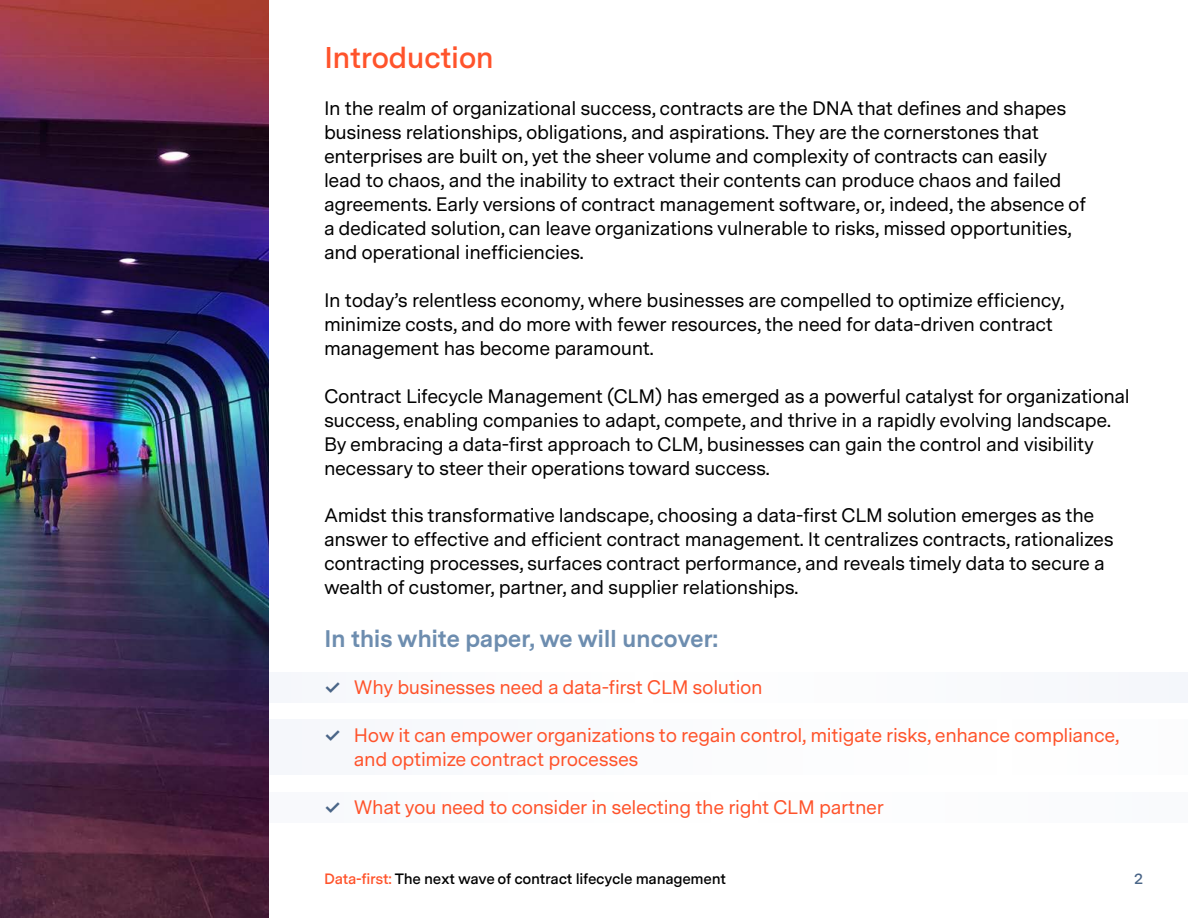
<style>
.page{position:relative;width:1188px;height:918px;background:#fff}
.page>*{position:absolute;margin:0;border:0;box-sizing:border-box;transform-origin:0 0}
.t1{font:600 30px "Messina Sans";letter-spacing:-.02em;color:#ff532b}
.t2{font:700 24px "Messina Sans";letter-spacing:-.02em;color:#6d8daf}
.t3{font:19.5px/24px "Messina Sans";letter-spacing:-.02em;color:#000}
.t4{font:19.5px/24px "Messina Sans";letter-spacing:-.02em;color:#ff532b}
.t5{font:600 15px "Messina Sans";letter-spacing:-.02em;color:#000}
.t6{font:600 15px "Messina Sans";color:#4a6587}
.s1{font-family:"Inter";font-weight:600;color:#4a6587}
.s2{color:#ff532b}
</style>
<div class="page">
<div style="left:269px;top:719px;width:919px;height:56px;background:#fbfcfd"></div>
<div style="left:269px;top:672px;width:919px;height:30px;background:#fafbfd"></div>
<img style="left:0;top:0;width:268px;height:918px">
<h1 class="t1" style="left:324px;top:46px;width:171px">Introduction</h1>
<p class="t3" style="left:324px;top:97px;width:764px">In the realm of organizational success, contracts are the DNA that defines and shapes business relationships, obligations, and aspirations. They are the cornerstones that enterprises are built on, yet the sheer volume and complexity of contracts can easily lead to chaos, and the inability to extract their contents can produce chaos and failed agreements. Early versions of contract management software, or, indeed, the absence of a dedicated solution, can leave organizations vulnerable to risks, missed opportunities, and operational inefficiencies.</p>
<p class="t3" style="left:324px;top:289px;width:742px">In today’s relentless economy, where businesses are compelled to optimize efficiency, minimize costs, and do more with fewer resources, the need for data-driven contract management has become paramount.</p>
<p class="t3" style="left:324px;top:385px;width:807px">Contract Lifecycle Management (CLM) has emerged as a powerful catalyst for organizational success, enabling companies to adapt, compete, and thrive in a rapidly evolving landscape.<br>By embracing a data-first approach to CLM, businesses can gain the control and visibility necessary to steer their operations toward success.</p>
<p class="t3" style="left:324px;top:505px;width:791px">Amidst this transformative landscape, choosing a data-first CLM solution emerges as the answer to effective and efficient contract management. It centralizes contracts, rationalizes contracting processes, surfaces contract performance, and reveals timely data to secure a wealth of customer, partner, and supplier relationships.</p>
<p class="t2" style="left:324px;top:629px;width:396px">In this white paper, we will uncover:</p>
<p class="t4" style="left:324px;top:676px;width:440px"><span class="s1">✓</span> Why businesses need a data-first CLM solution</p>
<p class="t4" style="left:354px;top:724px;width:767px;text-indent:-30px"><span class="s1">✓</span> How it can empower organizations to regain control, mitigate risks, enhance compliance, and optimize contract processes</p>
<p class="t4" style="left:324px;top:796px;width:562px"><span class="s1">✓</span> What you need to consider in selecting the right CLM partner</p>
<p class="t5" style="left:324px;top:874px;width:404px"><span class="s2">Data-first:</span> The next wave of contract lifecycle management</p>
<p class="t6" style="left:1134px;top:874px;width:10px">2</p>
</div>
